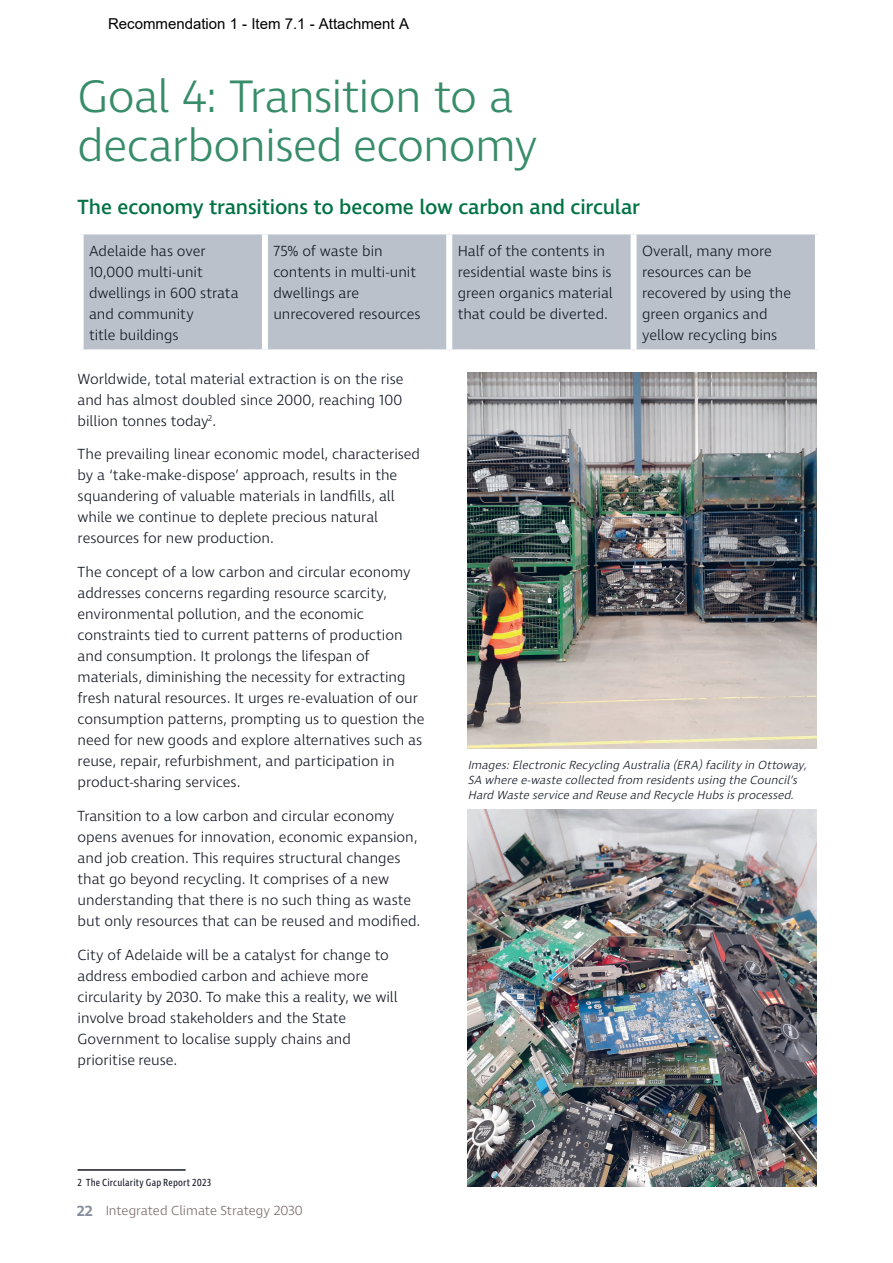
<style>
.page{position:relative;width:893px;height:1263px;background:#fff}
.page>*{position:absolute;margin:0;border:0;box-sizing:border-box;transform-origin:0 0}
.t1{font:300 46.5px/49.5px "Ingra";letter-spacing:-.02em;color:#378c69}
.t2{font:500 21px "Ingra";letter-spacing:-.01em;color:#007244}
.t3{font:300 15px/21px "Ingra";letter-spacing:-.005em;color:#131a26}
.t4{font:15px "Arial";color:#000}
.t5{font:300 13.5px "Ingra";color:#7c6b6c}
.t6{font:italic 300 12px/15px "Ingra";color:#131a26}
.t7{font:10.5px "Ingra Cd";letter-spacing:.015em;color:#131a26}
.s1{font-weight:600;font-size:15px;color:#868d9d}
</style>
<div class="page">
<div style="left:84px;top:234px;width:731px;height:115px;background:#bac1ca"></div>
<div style="left:262px;top:234px;width:6px;height:115px;background:#fff"></div>
<div style="left:446px;top:234px;width:6px;height:115px;background:#fff"></div>
<div style="left:631px;top:234px;width:6px;height:115px;background:#fff"></div>
<hr style="left:78px;top:1169px;width:108px;height:2px;background:#131a26">
<img style="left:468px;top:372px;width:348px;height:377px">
<img style="left:468px;top:809px;width:348px;height:377px">
<p class="t4" style="left:108px;top:14px;width:302px">Recommendation 1 - Item 7.1 - Attachment A</p>
<h1 class="t1" style="left:78px;top:74px;width:462px">Goal 4: Transition to a decarbonised economy</h1>
<h2 class="t2" style="left:78px;top:194px;width:564px">The economy transitions to become low carbon and circular</h2>
<p class="t3" style="left:89px;top:241px;width:151px">Adelaide has over<br>10,000 multi-unit dwellings in 600 strata and community<br>title buildings</p>
<p class="t3" style="left:273px;top:241px;width:149px">75% of waste bin contents in multi-unit dwellings are unrecovered resources</p>
<p class="t3" style="left:458px;top:241px;width:156px">Half of the contents in residential waste bins is green organics material that could be diverted.</p>
<p class="t3" style="left:642px;top:241px;width:150px">Overall, many more resources can be recovered by using the green organics and yellow recycling bins</p>
<p class="t3" style="left:78px;top:369px;width:327px;text-align:justify">Worldwide, total material extraction is on the rise and has almost doubled since 2000, reaching 100 billion tonnes today<sup>2</sup>.</p>
<p class="t3" style="left:78px;top:444px;width:344px">The prevailing linear economic model, characterised by a ‘take-make-dispose’ approach, results in the squandering of valuable materials in landfills, all while we continue to deplete precious natural resources for new production.</p>
<p class="t3" style="left:78px;top:562px;width:348px">The concept of a low carbon and circular economy addresses concerns regarding resource scarcity, environmental pollution, and the economic constraints tied to current patterns of production and consumption. It prolongs the lifespan of materials, diminishing the necessity for extracting fresh natural resources. It urges re-evaluation of our consumption patterns, prompting us to question the need for new goods and explore alternatives such as reuse, repair, refurbishment, and participation in product-sharing services.</p>
<p class="t3" style="left:78px;top:806px;width:344px">Transition to a low carbon and circular economy opens avenues for innovation, economic expansion, and job creation. This requires structural changes that go beyond recycling. It comprises of a new understanding that there is no such thing as waste but only resources that can be reused and modified.</p>
<p class="t3" style="left:78px;top:945px;width:322px">City of Adelaide will be a catalyst for change to address embodied carbon and achieve more circularity by 2030. To make this a reality, we will involve broad stakeholders and the State Government to localise supply chains and prioritise reuse.</p>
<p class="t6" style="left:468px;top:758px;width:344px">Images:ElectronicRecycling Australia(ERA)facilityin Ottoway,<br>SA wheree-wastecollected from residentsusing theCouncil’s<br>Hard Wasteserviceand Reuseand RecycleHubsisprocessed.</p>
<p class="t7" style="left:78px;top:1176px;width:135px">2 The Circularity Gap Report 2023</p>
<p class="t5" style="left:77px;top:1202px;width:228px"><span class="s1">22</span> Integrated Climate Strategy 2030</p>
</div>
